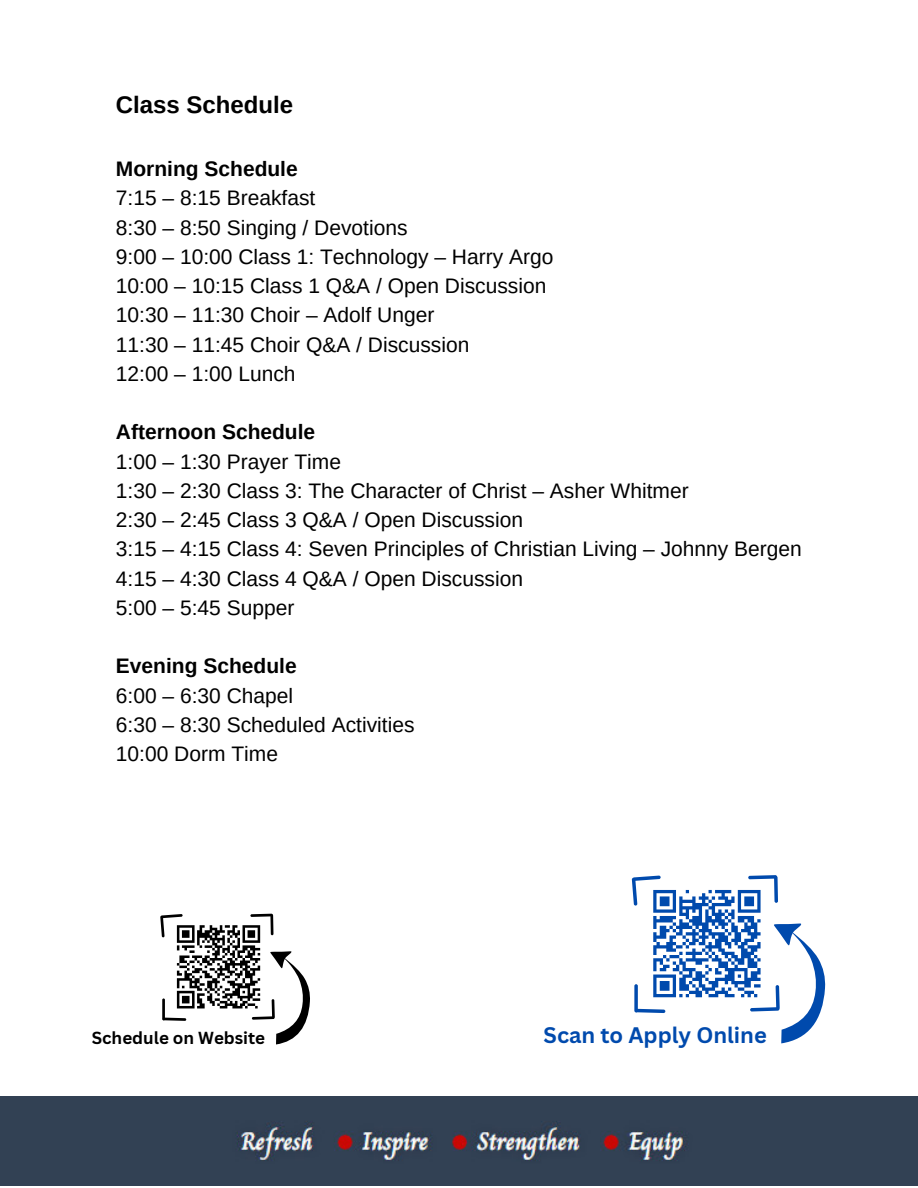
<style>
.page{position:relative;width:918px;height:1188px;background:#fff}
.page>*{position:absolute;margin:0;border:0;box-sizing:border-box;transform-origin:0 0}
.t1{font:700 24px "Arimo";color:#000}
.t2{font:700 21.9px "Canva Sans";color:#004aad}
.t3{font:21px "Arimo";color:#000}
.t4{font:700 21px "Arimo";color:#000}
.t5{font:700 16.95px "Canva Sans";color:#000}
</style>
<div class="page">
<img style="left:0;top:1096px;width:918px;height:89px">
<svg style="left:160px;top:914px;width:150px;height:131px"></svg>
<div style="left:85px;top:1022px;width:187px;height:30px;background:#fff;border-radius:8px"></div>
<svg style="left:632px;top:875px;width:194px;height:169px"></svg>
<p class="t1" style="left:116px;top:91px;width:179px">Class Schedule</p>
<h4 class="t4" style="left:116px;top:157px;width:183px">Morning Schedule</h4>
<p class="t3" style="left:116px;top:186px;width:201px">7:15 – 8:15 Breakfast</p>
<p class="t3" style="left:116px;top:216px;width:293px">8:30 – 8:50 Singing / Devotions</p>
<p class="t3" style="left:116px;top:245px;width:439px">9:00 – 10:00 Class 1: Technology – Harry Argo</p>
<p class="t3" style="left:116px;top:274px;width:432px">10:00 – 10:15 Class 1 Q&amp;A / Open Discussion</p>
<p class="t3" style="left:116px;top:303px;width:320px">10:30 – 11:30 Choir – Adolf Unger</p>
<p class="t3" style="left:116px;top:333px;width:355px">11:30 – 11:45 Choir Q&amp;A / Discussion</p>
<p class="t3" style="left:116px;top:362px;width:181px">12:00 – 1:00 Lunch</p>
<h4 class="t4" style="left:116px;top:420px;width:201px">Afternoon Schedule</h4>
<p class="t3" style="left:116px;top:450px;width:227px">1:00 – 1:30 Prayer Time</p>
<p class="t3" style="left:116px;top:479px;width:574px">1:30 – 2:30 Class 3: The Character of Christ – Asher Whitmer</p>
<p class="t3" style="left:116px;top:508px;width:409px">2:30 – 2:45 Class 3 Q&amp;A / Open Discussion</p>
<p class="t3" style="left:116px;top:537px;width:688px">3:15 – 4:15 Class 4: Seven Principles of Christian Living – Johnny Bergen</p>
<p class="t3" style="left:116px;top:567px;width:409px">4:15 – 4:30 Class 4 Q&amp;A / Open Discussion</p>
<p class="t3" style="left:116px;top:596px;width:180px">5:00 – 5:45 Supper</p>
<h4 class="t4" style="left:116px;top:654px;width:182px">Evening Schedule</h4>
<p class="t3" style="left:116px;top:684px;width:179px">6:00 – 6:30 Chapel</p>
<p class="t3" style="left:116px;top:713px;width:300px">6:30 – 8:30 Scheduled Activities</p>
<p class="t3" style="left:116px;top:742px;width:164px">10:00 Dorm Time</p>
<p class="t5" style="left:92px;top:1026px;width:175px">Schedule on Website</p>
<p class="t2" style="left:544px;top:1019px;width:225px">Scan to Apply Online</p>
</div>
